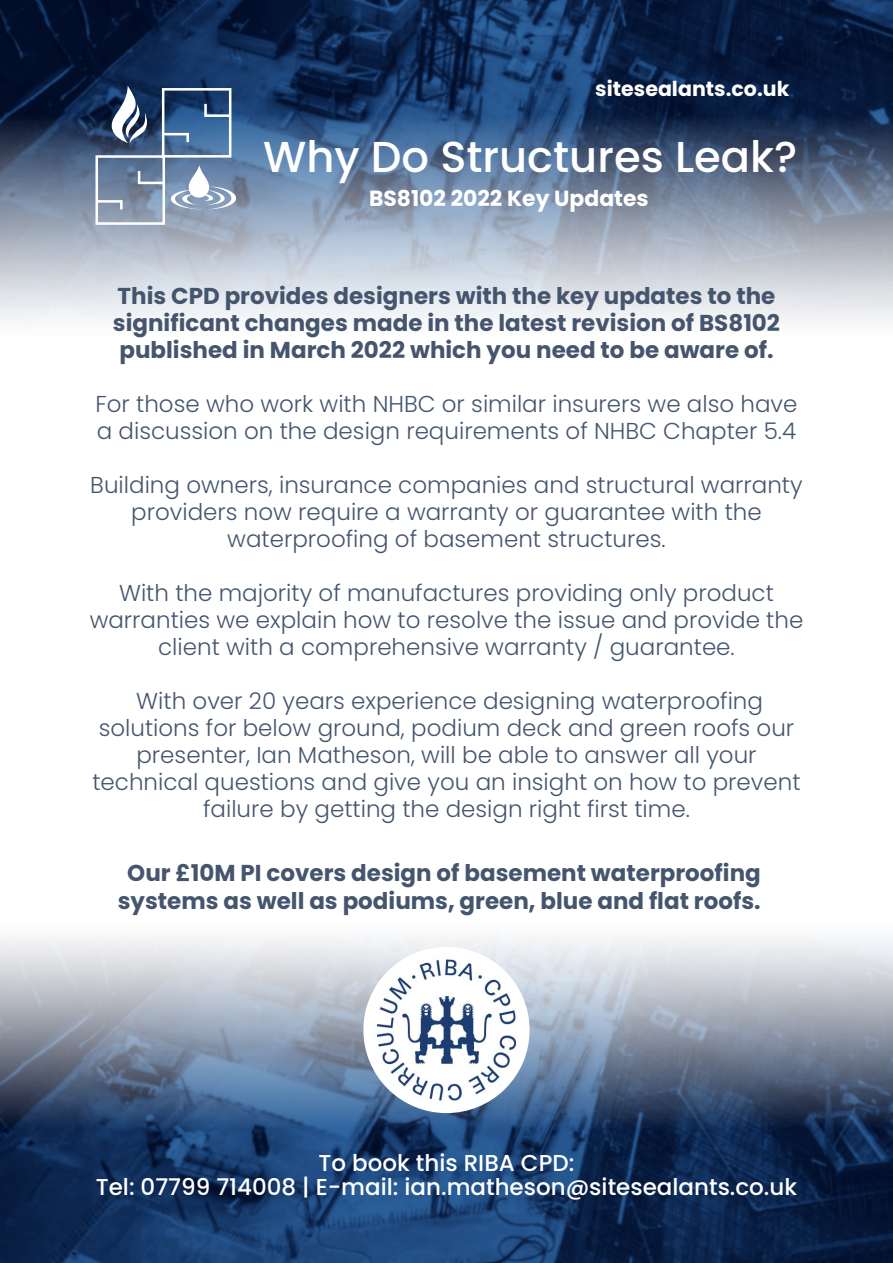
<style>
.page{position:relative;width:893px;height:1263px;background:#fff}
.page>*{position:absolute;margin:0;border:0;box-sizing:border-box;transform-origin:0 0}
.t1{font:500 43.2px "Poppins";color:#fff}
.t2{font:300 22.95px/27px "Poppins";color:#45556d;text-align:center}
.t3{font:700 22.95px/27px "Poppins";color:#45556d;text-align:center}
.t4{font:500 22.95px/24px "Poppins";color:#fff;text-align:center}
.t5{font:700 21.9px "Poppins";color:#fff}
.t6{font:700 20.55px "Poppins";color:#fff}
</style>
<div class="page">
<img style="left:0;top:1127px;width:893px;height:136px">
<svg style="left:0;top:938px;width:893px;height:189px;background:#8e9bae"></svg>
<img style="left:0;top:0;width:893px;height:115px">
<svg style="left:0;top:115px;width:893px;height:206px;background:#94a2b6"></svg>
<svg style="left:95px;top:86px;width:141px;height:139px;background:#6b819f"></svg>
<img style="left:363px;top:947px;width:167px;height:166px">
<p class="t6" style="left:595px;top:76px;width:196px">sitesealants.co.uk</p>
<h1 class="t1" style="left:263px;top:132px;width:536px">Why Do Structures Leak?</h1>
<p class="t5" style="left:369px;top:186px;width:281px">BS8102 2022 Key Updates</p>
<p class="t3" style="left:113px;top:282px;width:669px;text-align:left">This CPD provides designers with the key updates to the significant changes made in the latest revision of BS8102 published in March 2022 which you need to be aware of.</p>
<p class="t2" style="left:95px;top:390px;width:704px;text-align:left">For those who work with NHBC or similar insurers we also have a discussion on the design requirements of NHBC Chapter 5.4</p>
<p class="t2" style="left:90px;top:471px;width:714px">Building owners, insurance companies and structural warranty providers now require a warranty or guarantee with the waterproofing of basement structures.</p>
<p class="t2" style="left:90px;top:579px;width:715px">With the majority of manufactures providing only product warranties we explain how to resolve the issue and provide the client with a comprehensive warranty / guarantee.</p>
<p class="t2" style="left:92px;top:687px;width:710px">With over 20 years experience designing waterproofing solutions for below ground, podium deck and green roofs our presenter, Ian Matheson, will be able to answer all your technical questions and give you an insight on how to prevent failure by getting the design right first time.</p>
<p class="t3" style="left:118px;top:859px;width:645px;line-height:27.6px">Our £10M PI covers design of basement waterproofing systems as well as podiums, green, blue and flat roofs.</p>
<p class="t4" style="left:96px;top:1151px;width:703px">To book this RIBA CPD:<br>Tel: 07799 714008 | E-mail: ian.matheson@sitesealants.co.uk</p>
</div>
